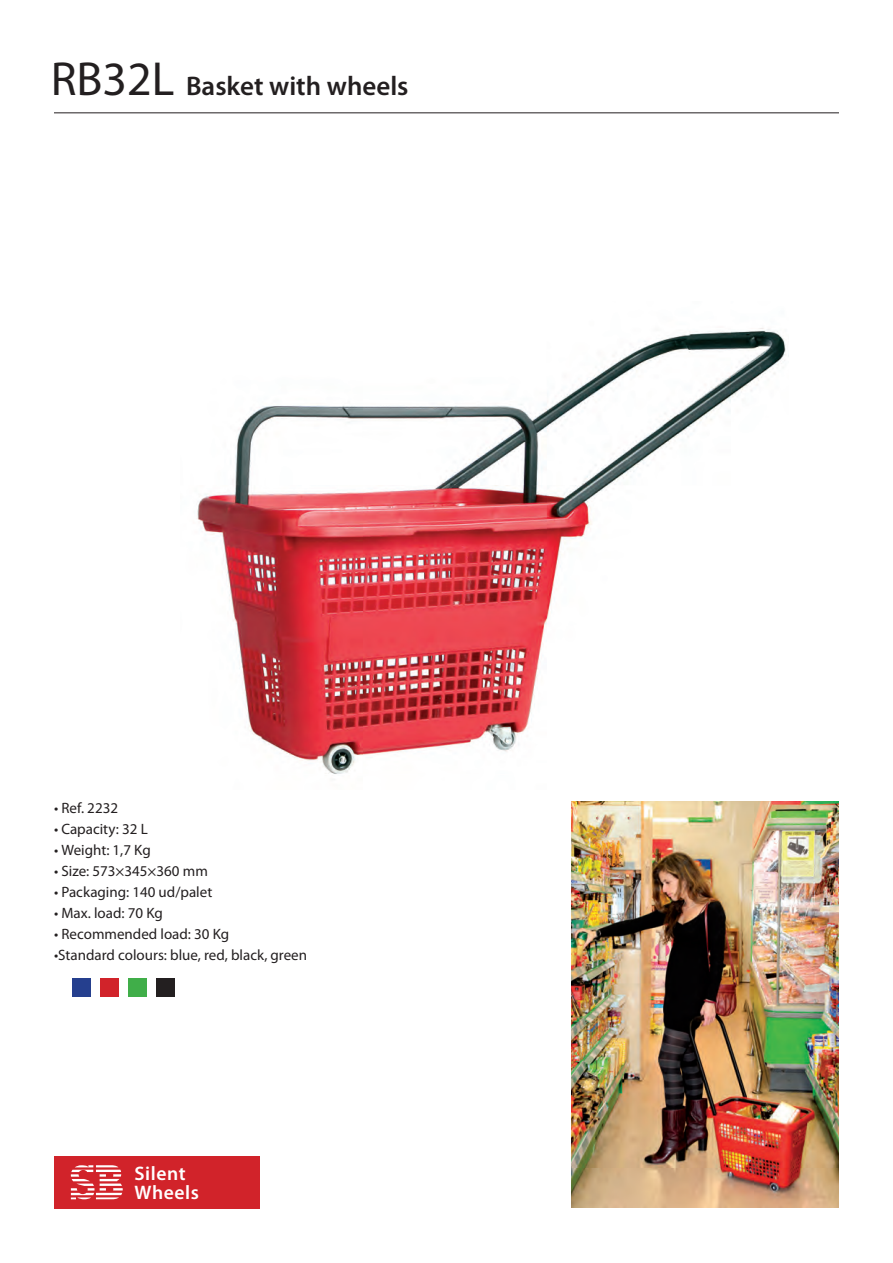
<style>
.page{position:relative;width:893px;height:1263px;background:#fff}
.page>*{position:absolute;margin:0;border:0;box-sizing:border-box;transform-origin:0 0}
.t1{font:600 27px "Myriad Pro";color:#231f20}
.t2{font:600 19.65px "Myriad Pro";letter-spacing:.03em;color:#fff}
.t3{font:15px "Myriad Pro";color:#231f20}
.s1{font-weight:400;font-size:48px}
</style>
<div class="page">
<img style="left:197px;top:328px;width:592px;height:446px">
<img style="left:572px;top:801px;width:267px;height:406px">
<div style="left:72px;top:978px;width:19px;height:18px;background:#253f8e"></div>
<div style="left:100px;top:978px;width:19px;height:18px;background:#d1232a"></div>
<div style="left:129px;top:978px;width:18px;height:18px;background:#40ae49"></div>
<div style="left:157px;top:978px;width:18px;height:18px;background:#231f20"></div>
<hr style="left:54px;top:112px;width:785px;height:1px;background:#231f20">
<div style="left:54px;top:1156px;width:206px;height:53px;background:#d1232a"></div>
<svg style="left:71px;top:1165px;width:52px;height:34px"></svg>
<p class="t1" style="left:51px;top:68px;width:359px"><span class="s1">RB32L</span> Basket with wheels</p>
<p class="t3" style="left:54px;top:798px;width:66px">• Ref. 2232</p>
<p class="t3" style="left:54px;top:819px;width:95px">• Capacity: 32 L</p>
<p class="t3" style="left:54px;top:840px;width:98px">• Weight: 1,7 Kg</p>
<p class="t3" style="left:54px;top:861px;width:155px">• Size: 573×345×360 mm</p>
<p class="t3" style="left:54px;top:882px;width:160px">• Packaging: 140 ud/palet</p>
<p class="t3" style="left:54px;top:903px;width:110px">• Max. load: 70 Kg</p>
<p class="t3" style="left:54px;top:924px;width:177px">• Recommended load: 30 Kg</p>
<p class="t3" style="left:54px;top:945px;width:255px">•Standard colours: blue, red, black, green</p>
<p class="t2" style="left:135px;top:1160px;width:53px">Silent</p>
<p class="t2" style="left:135px;top:1180px;width:66px">Wheels</p>
</div>
